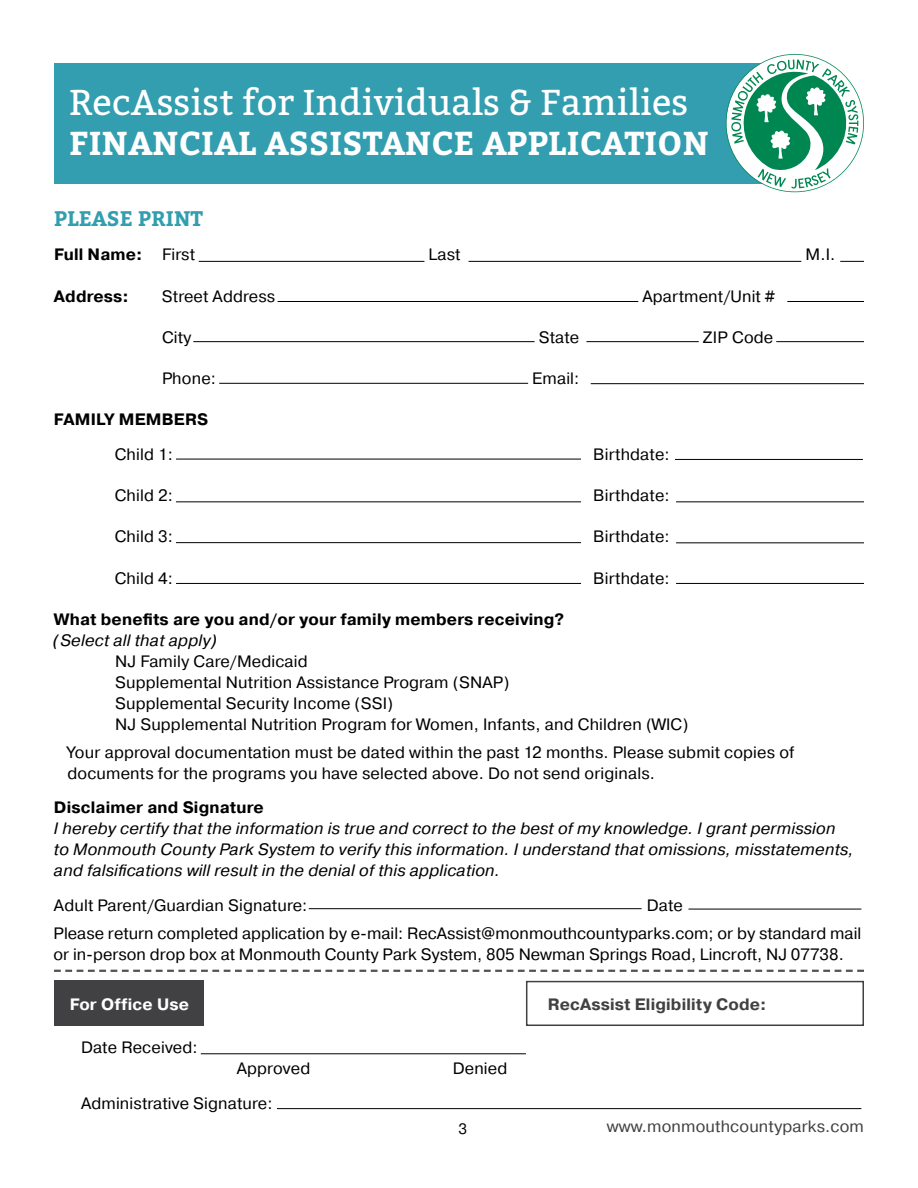
<style>
.page{position:relative;width:918px;height:1188px;background:#fff}
.page>*{position:absolute;margin:0;border:0;box-sizing:border-box;transform-origin:0 0}
.t1{font:36px "Bitter";color:#fff}
.t2{font:700 33px "Bitter";letter-spacing:.01em;color:#fff}
.t3{font:700 21px "Bitter";letter-spacing:.01em;color:#329eaf}
.t4{font:16.5px/21px "Pragmatica";letter-spacing:.01em;color:#000}
.t5{font:italic 16.5px/21px "Pragmatica";letter-spacing:.01em;color:#000}
.t6{font:700 16.5px "Pragmatica";letter-spacing:.01em;color:#000}
.t7{font:16.5px "Pragmatica";letter-spacing:.01em;color:#414042}
.t8{font:700 16.5px "Pragmatica";letter-spacing:.01em;color:#414042}
.t9{font:700 16.5px "Pragmatica";letter-spacing:.01em;color:#fff}
.t10{font:15px "Pragmatica";color:#000}
.s1{font-weight:400}
</style>
<div class="page">
<hr style="left:199px;top:261px;width:225px;height:1px;background:#000">
<hr style="left:469px;top:261px;width:332px;height:1px;background:#000">
<svg style="left:840px;top:261px;width:24px;height:1px"></svg>
<hr style="left:278px;top:301px;width:360px;height:1px;background:#000">
<hr style="left:787px;top:301px;width:77px;height:1px;background:#000">
<hr style="left:193px;top:341px;width:342px;height:1px;background:#000">
<hr style="left:586px;top:341px;width:113px;height:1px;background:#000">
<hr style="left:776px;top:341px;width:88px;height:1px;background:#000">
<hr style="left:219px;top:383px;width:309px;height:1px;background:#000">
<hr style="left:591px;top:383px;width:273px;height:1px;background:#000">
<hr style="left:176px;top:459px;width:405px;height:1px;background:#000">
<hr style="left:176px;top:502px;width:405px;height:1px;background:#000">
<hr style="left:176px;top:542px;width:405px;height:1px;background:#000">
<hr style="left:176px;top:583px;width:405px;height:1px;background:#000">
<hr style="left:675px;top:459px;width:188px;height:1px;background:#000">
<hr style="left:676px;top:502px;width:188px;height:1px;background:#000">
<hr style="left:676px;top:543px;width:188px;height:1px;background:#000">
<hr style="left:676px;top:583px;width:188px;height:1px;background:#000">
<hr style="left:309px;top:908px;width:333px;height:1px;background:#000">
<hr style="left:688px;top:909px;width:173px;height:1px;background:#000">
<hr style="left:201px;top:1054px;width:325px;height:1px;background:#000">
<hr style="left:277px;top:1108px;width:584px;height:1px;background:#000">
<div style="left:54px;top:63px;width:728px;height:121px;background:#329eaf"></div>
<svg style="left:726px;top:54px;width:138px;height:138px"></svg>
<div style="left:55px;top:981px;width:149px;height:45px;background:#414042"></div>
<div style="left:526px;top:981px;width:338px;height:45px;border:2px solid #414042"></div>
<svg style="left:54px;top:970px;width:810px;height:2px"></svg>
<p class="t1" style="left:69px;top:80px;width:621px">RecAssist for Individuals &amp; Families</p>
<p class="t2" style="left:69px;top:122px;width:641px">FINANCIAL ASSISTANCE APPLICATION</p>
<p class="t3" style="left:54px;top:205px;width:151px">PLEASE PRINT</p>
<p class="t6" style="left:54px;top:244px;width:143px">Full Name: <span class="s1">First</span></p>
<p class="t4" style="left:429px;top:244px;width:33px">Last</p>
<p class="t4" style="left:806px;top:244px;width:31px">M.I.</p>
<p class="t6" style="left:54px;top:285px;width:76px">Address:</p>
<p class="t4" style="left:162px;top:286px;width:115px">Street Address</p>
<p class="t4" style="left:642px;top:286px;width:134px">Apartment/Unit #</p>
<p class="t4" style="left:162px;top:327px;width:31px">City</p>
<p class="t4" style="left:539px;top:327px;width:42px">State</p>
<p class="t4" style="left:703px;top:327px;width:72px">ZIP Code</p>
<p class="t4" style="left:162px;top:368px;width:56px">Phone:</p>
<p class="t4" style="left:532px;top:368px;width:49px">Email:</p>
<p class="t6" style="left:54px;top:409px;width:156px">FAMILY MEMBERS</p>
<p class="t4" style="left:115px;top:444px;width:60px">Child 1:</p>
<p class="t4" style="left:593px;top:444px;width:78px">Birthdate:</p>
<p class="t4" style="left:115px;top:485px;width:60px">Child 2:</p>
<p class="t4" style="left:593px;top:485px;width:78px">Birthdate:</p>
<p class="t4" style="left:115px;top:526px;width:60px">Child 3:</p>
<p class="t4" style="left:593px;top:526px;width:78px">Birthdate:</p>
<p class="t4" style="left:115px;top:568px;width:60px">Child 4:</p>
<p class="t4" style="left:593px;top:568px;width:78px">Birthdate:</p>
<p class="t6" style="left:54px;top:608px;width:512px">What benefits are you and/or your family members receiving?</p>
<p class="t5" style="left:54px;top:630px;width:165px">(Select all that apply)</p>
<p class="t4" style="left:115px;top:651px;width:194px">NJ Family Care/Medicaid</p>
<p class="t4" style="left:115px;top:672px;width:396px">Supplemental Nutrition Assistance Program (SNAP)</p>
<p class="t4" style="left:115px;top:693px;width:280px">Supplemental Security Income (SSI)</p>
<p class="t4" style="left:115px;top:714px;width:575px">NJ Supplemental Nutrition Program for Women, Infants, and Children (WIC)</p>
<p class="t4" style="left:67px;top:742px;width:728px">Your approval documentation must be dated within the past 12 months. Please submit copies of documents for the programs you have selected above. Do not send originals.</p>
<p class="t6" style="left:54px;top:797px;width:211px">Disclaimer and Signature</p>
<p class="t5" style="left:54px;top:818px;width:801px">I hereby certify that the information is true and correct to the best of my knowledge. I grant permission to Monmouth County Park System to verify this information. I understand that omissions, misstatements, and falsifications will result in the denial of this application.</p>
<p class="t4" style="left:54px;top:895px;width:255px">Adult Parent/Guardian Signature:</p>
<p class="t4" style="left:647px;top:895px;width:38px">Date</p>
<p class="t4" style="left:53px;top:923px;width:809px">Please return completed application by e-mail: RecAssist@monmouthcountyparks.com; or by standard mail or in-person drop box at Monmouth County Park System, 805 Newman Springs Road, Lincroft, NJ 07738.</p>
<p class="t9" style="left:70px;top:994px;width:121px">For Office Use</p>
<p class="t8" style="left:548px;top:994px;width:220px">RecAssist Eligibility Code:</p>
<p class="t4" style="left:81px;top:1037px;width:118px">Date Received:</p>
<p class="t4" style="left:237px;top:1058px;width:75px">Approved</p>
<p class="t4" style="left:453px;top:1058px;width:56px">Denied</p>
<p class="t4" style="left:81px;top:1093px;width:193px">Administrative Signature:</p>
<p class="t7" style="left:607px;top:1117px;width:259px">www.monmouthcountyparks.com</p>
<p class="t10" style="left:458px;top:1120px;width:10px">3</p>
</div>
